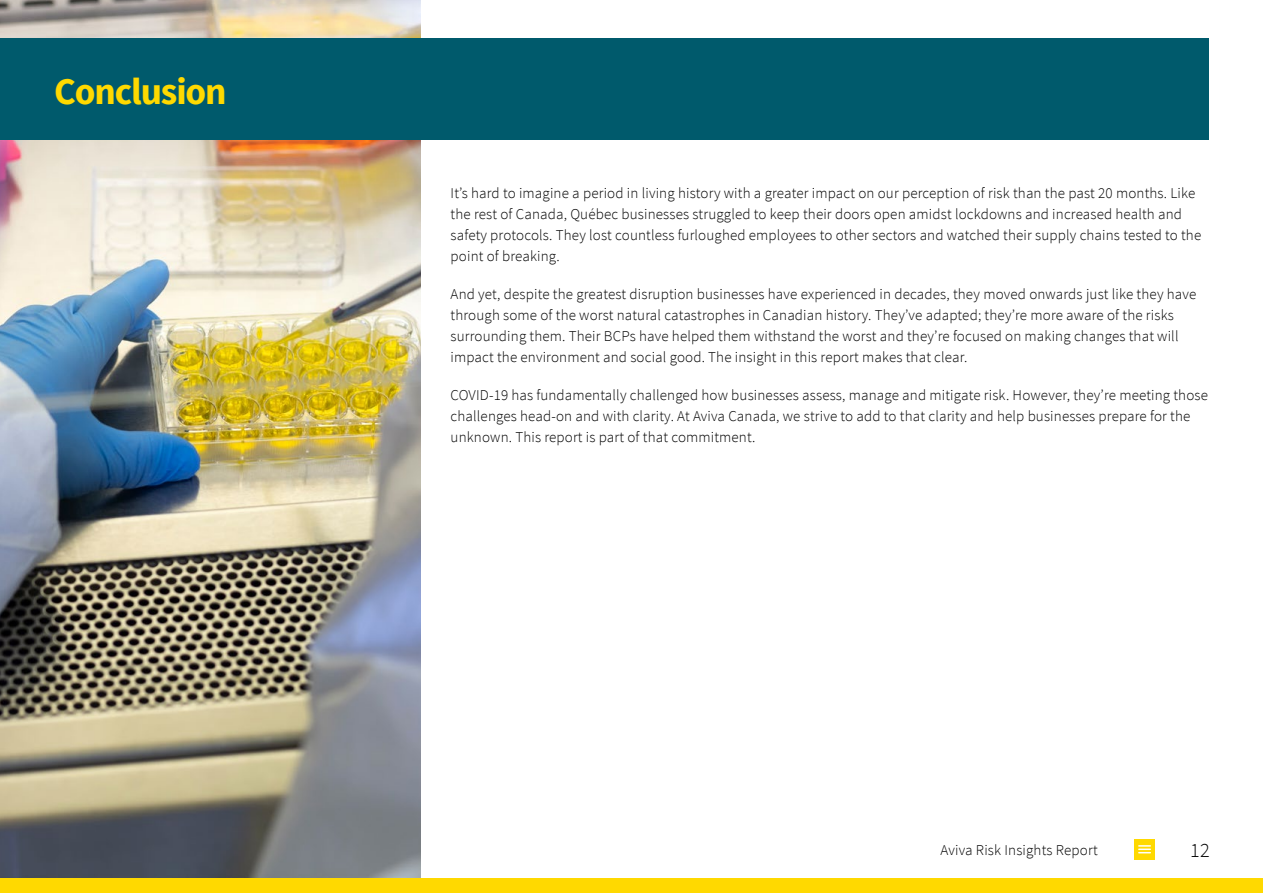
<style>
.page{position:relative;width:1263px;height:893px;background:#fff}
.page>*{position:absolute;margin:0;border:0;box-sizing:border-box;transform-origin:0 0}
.t1{font:700 37.5px "Source Sans Pro";letter-spacing:-.03em;color:#ffd900}
.t2{font:300 20.1px "Source Sans Pro";color:#000}
.t3{font:300 15px/21px "Source Sans Pro";letter-spacing:.01em;color:#000}
</style>
<div class="page">
<img style="left:0;top:0;width:421px;height:878px">
<div style="left:0;top:38px;width:1209px;height:102px;background:#005a6c"></div>
<div style="left:0;top:878px;width:1263px;height:15px;background:#ffd900"></div>
<div style="left:1134px;top:839px;width:21px;height:21px;background:#ffd900"></div>
<svg style="left:1139px;top:845px;width:11px;height:8px"></svg>
<h1 class="t1" style="left:54px;top:67px;width:174px">Conclusion</h1>
<p class="t3" style="left:451px;top:183px;width:752px">It’s hard to imagine a period in living history with a greater impact on our perception of risk than the past 20 months. Like the rest of Canada, Québec businesses struggled to keep their doors open amidst lockdowns and increased health and safety protocols. They lost countless furloughed employees to other sectors and watched their supply chains tested to the point of breaking.</p>
<p class="t3" style="left:451px;top:284px;width:747px">And yet, despite the greatest disruption businesses have experienced in decades, they moved onwards just like they have through some of the worst natural catastrophes in Canadian history. They’ve adapted; they’re more aware of the risks surrounding them. Their BCPs have helped them withstand the worst and they’re focused on making changes that will impact the environment and social good. The insight in this report makes that clear.</p>
<p class="t3" style="left:451px;top:385px;width:759px">COVID-19 has fundamentally challenged how businesses assess, manage and mitigate risk. However, they’re meeting those challenges head-on and with clarity. At Aviva Canada, we strive to add to that clarity and help businesses prepare for the unknown. This report is part of that commitment.</p>
<p class="t3" style="left:940px;top:839px;width:159px">Aviva Risk Insights Report</p>
<h2 class="t2" style="left:1190px;top:838px;width:21px">12</h2>
</div>
